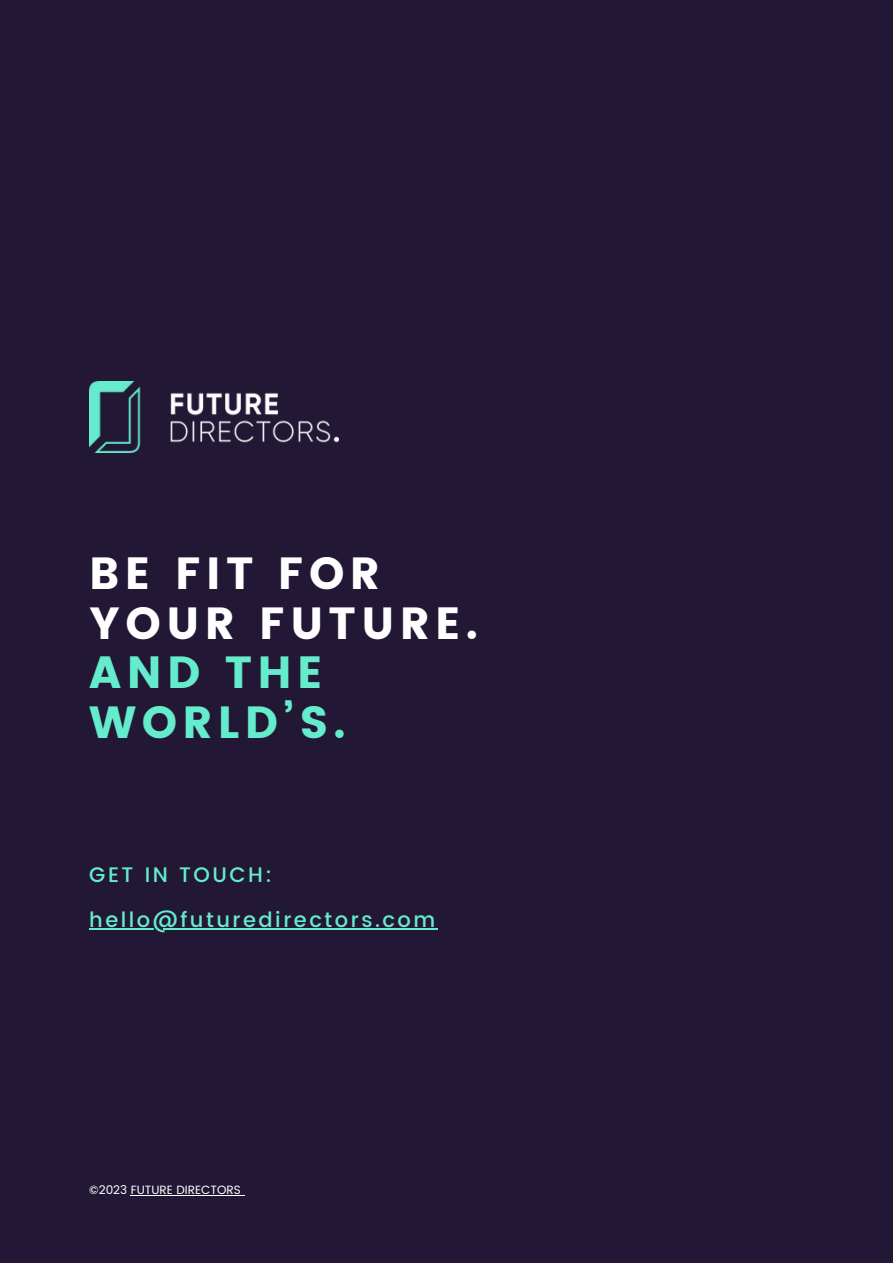
<style>
.page{position:relative;width:893px;height:1264px;background:#fff}
.page>*{position:absolute;margin:0;border:0;box-sizing:border-box;transform-origin:0 0}
.t1{font:45px "Poppins";letter-spacing:.12em;color:#fff}
.t2{font:45px/49.5px "Poppins";letter-spacing:.12em;color:#65eccc}
.t3{font:500 21px "Poppins";letter-spacing:.12em;color:#65eccc}
.t4{font:12px "Poppins";color:#fff}
</style>
<div class="page">
<div style="left:0;top:0;width:892px;height:1262px;background:#221836"></div>
<img style="left:89px;top:381px;width:250px;height:71px">
<hr style="left:89px;top:928px;width:349px;height:1px;background:#65eccc">
<hr style="left:131px;top:1194px;width:110px;height:1px;background:#fff">
<p class="t1" style="left:89px;top:547px;width:292px">BE FIT FOR</p>
<p class="t1" style="left:89px;top:597px;width:390px">YOUR FUTURE.</p>
<p class="t2" style="left:89px;top:648px;width:258px">AND THE<br>WORLD’S.</p>
<p class="t3" style="left:89px;top:862px;width:184px">GET IN TOUCH:</p>
<p class="t3" style="left:89px;top:907px;width:347px">hello@futuredirectors.com</p>
<p class="t4" style="left:89px;top:1182px;width:153px">©2023 FUTURE DIRECTORS</p>
</div>
